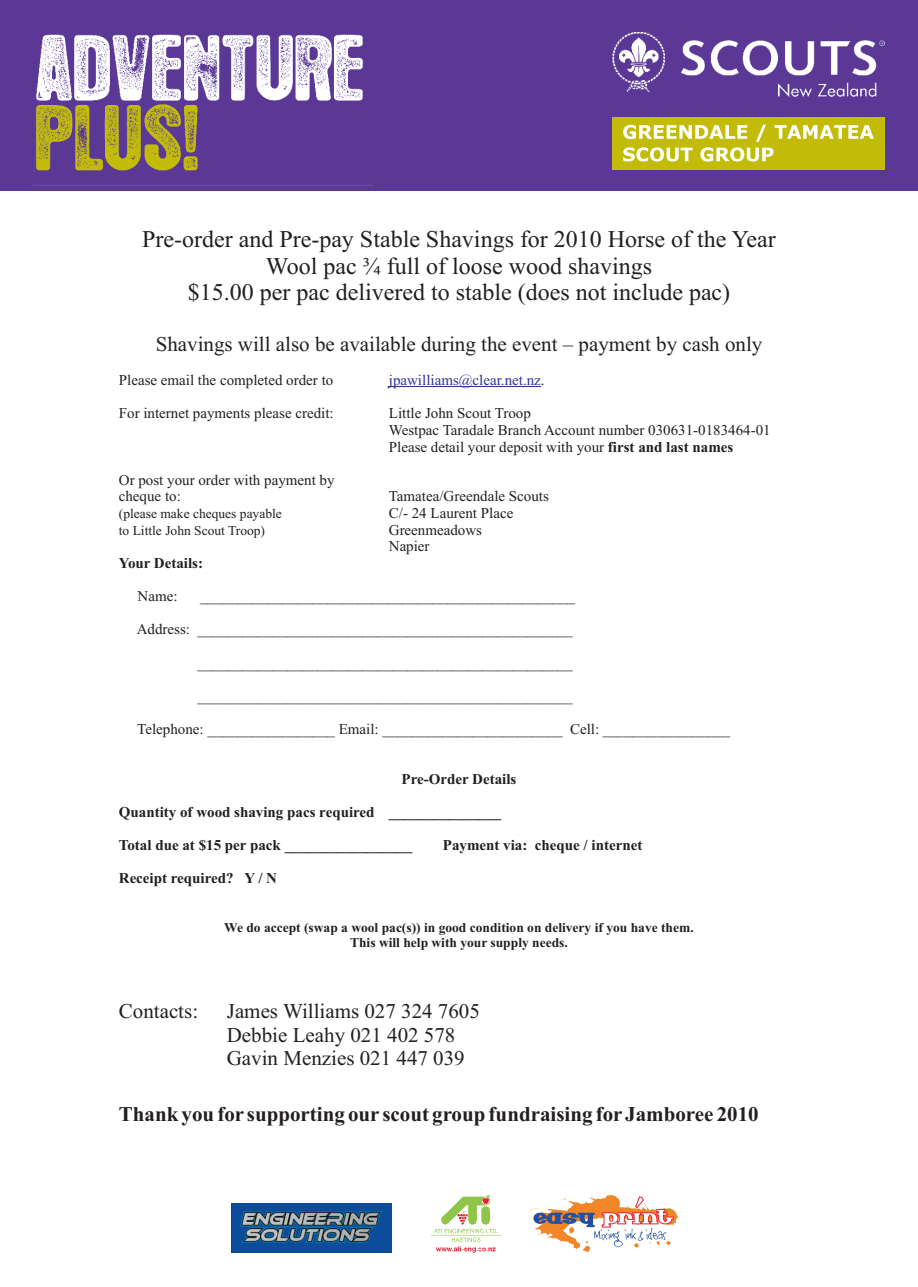
<style>
.page{position:relative;width:918px;height:1287px;background:#fff}
.page>*{position:absolute;margin:0;border:0;box-sizing:border-box;transform-origin:0 0}
.t1{font:24px/26.5px "Times New Roman";color:#231f20;text-align:center}
.t2{font:21px/23.2px "Times New Roman";color:#231f20}
.t3{font:700 21px "Times New Roman";color:#231f20}
.t4{font:15px/16.6px "Times New Roman";color:#231f20}
.t5{font:700 15px "Times New Roman";color:#231f20}
.t6{font:15px "Times New Roman";color:#2d3291}
.t7{font:700 13.5px/15px "Times New Roman";color:#231f20;text-align:center}
.t8{font:13.5px "Times New Roman";color:#231f20}
.s1{color:#231f20}
.s2{font-weight:700}
</style>
<div class="page">
<div style="left:0;top:0;width:918px;height:191px;background:#5b3896"></div>
<img style="left:36px;top:34px;width:328px;height:137px">
<img style="left:612px;top:33px;width:272px;height:64px">
<div style="left:612px;top:117px;width:272px;height:53px;background:#c2bc09"></div>
<svg style="left:623px;top:125px;width:251px;height:37px"></svg>
<img style="left:232px;top:1203px;width:159px;height:50px">
<svg style="left:529px;top:1193px;width:149px;height:59px"></svg>
<img style="left:431px;top:1196px;width:70px;height:57px">
<hr style="left:389px;top:386px;width:152px;height:1px;background:#2d3291">
<h1 class="t1" style="left:142px;top:228px;width:635px">Pre-order and Pre-pay Stable Shavings for 2010 Horse of the Year<br>Wool pac ¾ full of loose wood shavings<br>$15.00 per pac delivered to stable (does not include pac)</h1>
<h2 class="t2" style="left:156px;top:334px;width:608px">Shavings will also be available during the event – payment by cash only</h2>
<p class="t4" style="left:119px;top:373px;width:216px">Please email the completed order to</p>
<p class="t6" style="left:389px;top:375px;width:157px">jpawilliams@clear.net.nz<span class="s1">.</span></p>
<p class="t4" style="left:119px;top:406px;width:216px">For internet payments please credit:</p>
<p class="t4" style="left:389px;top:406px;width:383px">Little John Scout Troop<br>Westpac Taradale Branch Account number 030631-0183464-01<br>Please detail your deposit with your <span class="s2">first and last names</span></p>
<p class="t4" style="left:119px;top:473px;width:217px">Or post your order with payment by cheque to:</p>
<p class="t4" style="left:389px;top:489px;width:162px">Tamatea/Greendale Scouts</p>
<p class="t8" style="left:119px;top:509px;width:165px">(please make cheques payable</p>
<p class="t4" style="left:389px;top:506px;width:126px">C/- 24 Laurent Place</p>
<p class="t8" style="left:119px;top:525px;width:148px">to Little John Scout Troop)</p>
<p class="t4" style="left:389px;top:523px;width:95px">Greenmeadows<br>Napier</p>
<p class="t5" style="left:119px;top:558px;width:86px">Your Details:</p>
<p class="t4" style="left:138px;top:589px;width:41px">Name:</p>
<p class="t4" style="left:200px;top:589px;width:377px">__________________________________________________</p>
<p class="t4" style="left:137px;top:622px;width:437px">Address: __________________________________________________</p>
<p class="t4" style="left:198px;top:656px;width:376px">__________________________________________________</p>
<p class="t4" style="left:198px;top:689px;width:376px">__________________________________________________</p>
<p class="t4" style="left:137px;top:722px;width:595px">Telephone: _________________ Email: ________________________ Cell: _________________</p>
<p class="t5" style="left:402px;top:774px;width:116px">Pre-Order Details</p>
<p class="t5" style="left:119px;top:807px;width:384px">Quantity of wood shaving pacs required _______________</p>
<p class="t5" style="left:119px;top:840px;width:295px">Total due at $15 per pack _________________</p>
<p class="t5" style="left:443px;top:840px;width:201px">Payment via: cheque / internet</p>
<p class="t5" style="left:119px;top:873px;width:160px">Receipt required? Y / N</p>
<p class="t7" style="left:224px;top:921px;width:471px">We do accept (swap a wool pac(s)) in good condition on delivery if you have them.<br>This will help with your supply needs.</p>
<h2 class="t2" style="left:119px;top:1002px;width:81px">Contacts:</h2>
<h2 class="t2" style="left:227px;top:1002px;width:255px">James Williams 027 324 7605<br>Debbie Leahy 021 402 578<br>Gavin Menzies 021 447 039</h2>
<h2 class="t3" style="left:119px;top:1107px;width:641px">Thank you for supporting our scout group fundraising for Jamboree 2010</h2>
</div>
